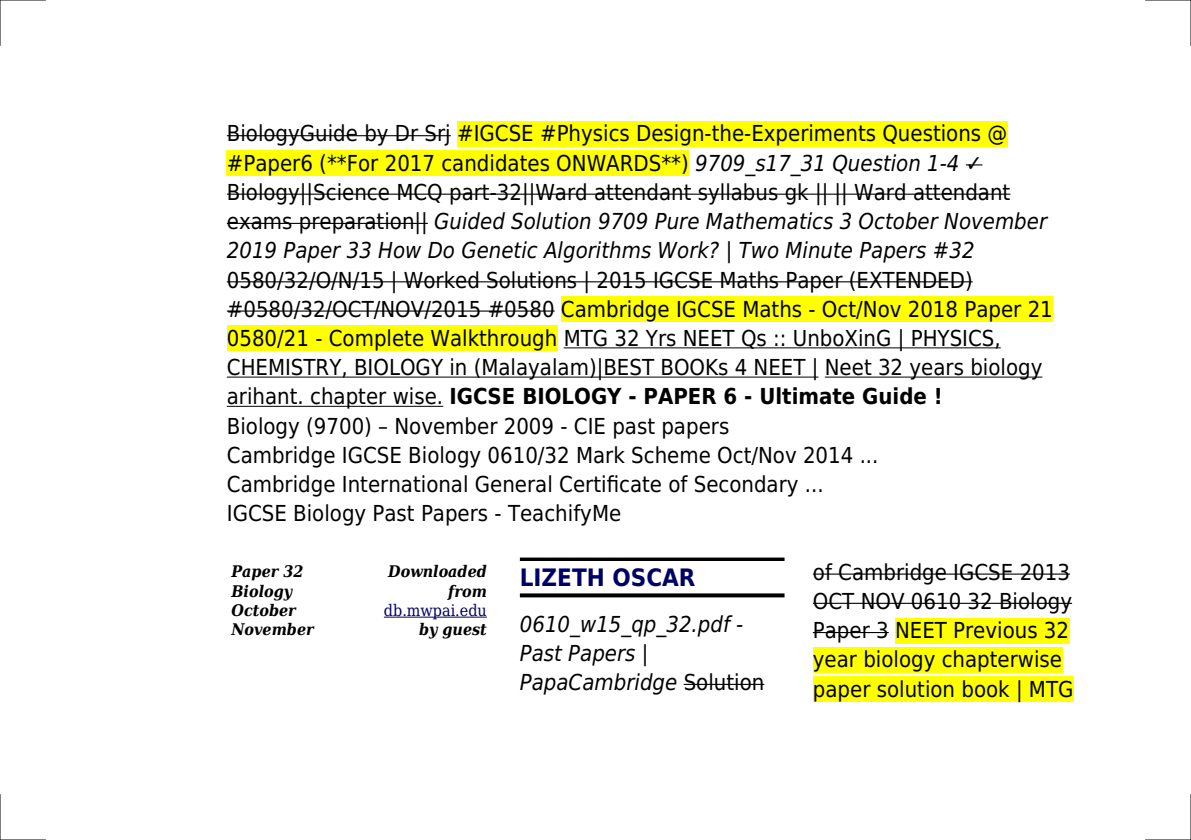
<style>
.page{position:relative;width:1191px;height:840px;background:#fff}
.page>*{position:absolute;margin:0;border:0;box-sizing:border-box;transform-origin:0 0}
.t1{font:700 24px "DejaVu Sans Condensed";color:#006}
.t2{font:22px/29.2px "DejaVu Sans Condensed";color:#000}
.t3{font:italic 22px/29.2px "DejaVu Sans Condensed";color:#000}
.t4{font:italic 700 16px/19.2px "DejaVu Serif Condensed";color:#000}
.t5{font:16px "DejaVu Serif Condensed";color:#006}
.s1{font-style:italic}
.s2{font-weight:700}
.s3{font-style:normal}
</style>
<div class="page">
<hr style="left:227px;top:135px;width:224px;height:1px;background:#000">
<div style="left:457px;top:121px;width:550px;height:25px;background:#ff0"></div>
<div style="left:227px;top:150px;width:462px;height:26px;background:#ff0"></div>
<hr style="left:227px;top:193px;width:783px;height:2px;background:#000">
<hr style="left:227px;top:223px;width:201px;height:1px;background:#000">
<hr style="left:227px;top:281px;width:745px;height:1px;background:#000">
<hr style="left:227px;top:310px;width:327px;height:1px;background:#000">
<div style="left:561px;top:296px;width:491px;height:26px;background:#ff0"></div>
<div style="left:227px;top:325px;width:330px;height:26px;background:#ff0"></div>
<hr style="left:564px;top:347px;width:436px;height:1px;background:#000">
<hr style="left:227px;top:376px;width:591px;height:1px;background:#000">
<hr style="left:825px;top:376px;width:217px;height:1px;background:#000">
<hr style="left:227px;top:405px;width:216px;height:1px;background:#000">
<hr style="left:384px;top:616px;width:103px;height:1px;background:#006">
<svg style="left:520px;top:557px;width:264px;height:4px"></svg>
<svg style="left:520px;top:593px;width:264px;height:4px"></svg>
<hr style="left:683px;top:683px;width:81px;height:1px;background:#000">
<hr style="left:813px;top:573px;width:257px;height:1px;background:#000">
<hr style="left:813px;top:602px;width:259px;height:1px;background:#000">
<hr style="left:813px;top:631px;width:75px;height:1px;background:#000">
<div style="left:895px;top:617px;width:174px;height:26px;background:#ff0"></div>
<div style="left:813px;top:646px;width:249px;height:26px;background:#ff0"></div>
<div style="left:813px;top:676px;width:260px;height:25px;background:#ff0"></div>
<hr style="left:0;top:0;width:45px;height:1px;background:#000">
<hr style="left:1145px;top:0;width:46px;height:1px;background:#000">
<hr style="left:0;top:839px;width:45px;height:1px;background:#000">
<hr style="left:1145px;top:839px;width:46px;height:1px;background:#000">
<hr style="left:0;top:0;width:1px;height:45px;background:#000">
<hr style="left:0;top:794px;width:1px;height:45px;background:#000">
<hr style="left:1190px;top:0;width:1px;height:45px;background:#000">
<hr style="left:1190px;top:794px;width:1px;height:45px;background:#000">
<svg style="left:965px;top:164px;width:17px;height:2px"></svg>
<p class="t2" style="left:227px;top:119px;width:822px">BiologyGuide by Dr Srj #IGCSE #Physics Design-the-Experiments Questions @ #Paper6 (**For 2017 candidates ONWARDS**) <span class="s1">9709_s17_31 Question 1-4<br></span>Biology||Science MCQ part-32||Ward attendant syllabus gk || || Ward attendant exams preparation|| <span class="s1">Guided Solution 9709 Pure Mathematics 3 October November 2019 Paper 33 How Do Genetic Algorithms Work? | Two Minute Papers #32</span></p>
<p class="t2" style="left:227px;top:265px;width:827px">0580/32/O/N/15 | Worked Solutions | 2015 IGCSE Maths Paper (EXTENDED) #0580/32/OCT/NOV/2015 #0580 Cambridge IGCSE Maths - Oct/Nov 2018 Paper 21<br>0580/21 - Complete Walkthrough MTG 32 Yrs NEET Qs :: UnboXinG | PHYSICS, CHEMISTRY, BIOLOGY in (Malayalam)|BEST BOOKs 4 NEET | Neet 32 years biology arihant. chapter wise. <span class="s2">IGCSE BIOLOGY - PAPER 6 - Ultimate Guide !<br></span>Biology (9700) November 2009 - CIE past papers<br>Cambridge IGCSE Biology 0610/32 Mark Scheme Oct/Nov 2014 ...<br>Cambridge International General Certificate of Secondary ...<br>IGCSE Biology Past Papers - TeachifyMe</p>
<p class="t4" style="left:231px;top:562px;width:84px">Paper 32<br>Biology<br>October<br>November</p>
<p class="t4" style="left:388px;top:562px;width:100px;text-align:right">Downloaded from</p>
<p class="t2" style="left:813px;top:557px;width:262px">of Cambridge IGCSE 2013<br>OCT NOV 0610 32 Biology<br>Paper 3 NEET Previous 32 year biology chapterwise paper solution book | MTG</p>
<p class="t1" style="left:520px;top:563px;width:177px">LIZETH OSCAR</p>
<p class="t3" style="left:520px;top:609px;width:246px">0610_w15_qp_32.pdf -<br>Past Papers |<br>PapaCambridge <span class="s3">Solution</span></p>
<p class="t5" style="left:384px;top:600px;width:104px">db.mwpai.edu</p>
<p class="t4" style="left:419px;top:619px;width:69px">by guest</p>
</div>
